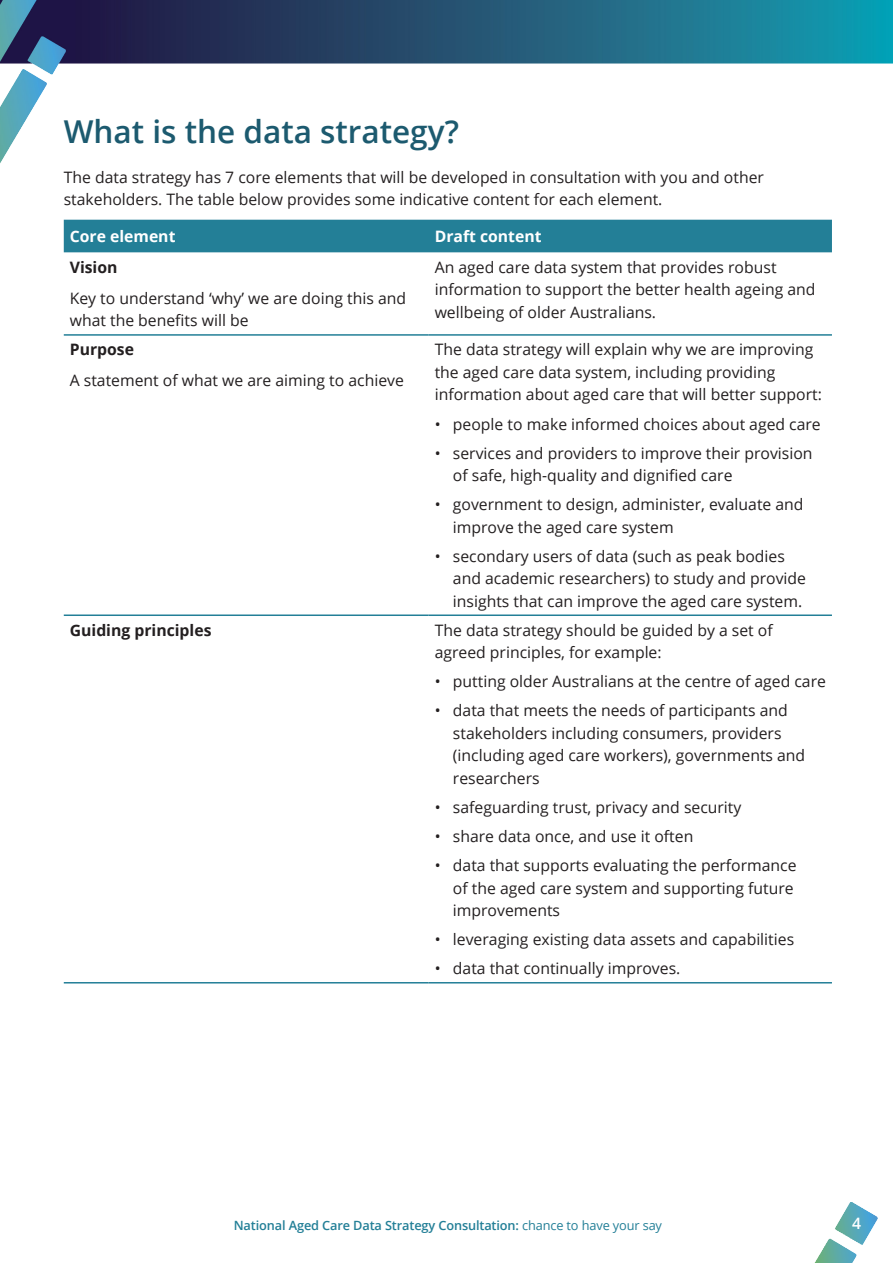
<style>
.page{position:relative;width:893px;height:1263px;background:#fff}
.page>*{position:absolute;margin:0;border:0;box-sizing:border-box;transform-origin:0 0}
.t1{font:600 31.5px "Open Sans";color:#1c5a6f}
.Body_text{font:15.75px/22.5px "Open Sans";color:#231f20}
.Body_text-2{font:700 15.75px "Open Sans";color:#231f20}
.Body_text-3{font:700 15.75px "Open Sans";color:#fff}
.t2{font:600 15.75px "Open Sans";color:#fff}
.t3{font:600 12.75px "Open Sans";letter-spacing:-.01em;color:#237f97}
.s1{font-weight:400}
</style>
<div class="page">
<img style="left:0;top:0;width:893px;height:225px">
<img style="left:814px;top:1202px;width:64px;height:61px">
<div style="left:64px;top:220px;width:768px;height:32px;background:#237f97"></div>
<hr style="left:64px;top:334px;width:365px;height:2px;background:#237f97">
<hr style="left:429px;top:334px;width:403px;height:2px;background:#237f97">
<hr style="left:64px;top:614px;width:365px;height:2px;background:#237f97">
<hr style="left:429px;top:614px;width:403px;height:2px;background:#237f97">
<hr style="left:64px;top:982px;width:365px;height:1px;background:#237f97">
<hr style="left:429px;top:982px;width:403px;height:1px;background:#237f97">
<h1 class="t1" style="left:64px;top:110px;width:397px">What is the data strategy?</h1>
<p class="Body_text" style="left:64px;top:165px;width:702px">The data strategy has 7 core elements that will be developed in consultation with you and other stakeholders. The table below provides some indicative content for each element.</p>
<p class="Body_text-3" style="left:70px;top:225px;width:107px">Core element</p>
<p class="Body_text-3" style="left:435px;top:225px;width:108px">Draft content</p>
<p class="Body_text-2" style="left:70px;top:256px;width:49px">Vision</p>
<p class="Body_text" style="left:70px;top:287px;width:338px">Key to understand ‘why’ we are doing this and what the benefits will be</p>
<p class="Body_text" style="left:435px;top:256px;width:382px">An aged care data system that provides robust information to support the better health ageing and wellbeing of older Australians.</p>
<p class="Body_text-2" style="left:70px;top:339px;width:66px">Purpose</p>
<p class="Body_text" style="left:70px;top:369px;width:336px">A statement of what we are aiming to achieve</p>
<p class="Body_text" style="left:435px;top:338px;width:389px">The data strategy will explain why we are improving the aged care data system, including providing information about aged care that will better support:</p>
<p class="Body_text" style="left:435px;top:412px;width:388px">• people to make informed choices about aged care</p>
<p class="Body_text" style="left:453px;top:441px;width:361px;text-indent:-18px">• services and providers to improve their provision of safe, high-quality and dignified care</p>
<p class="Body_text" style="left:453px;top:493px;width:352px;text-indent:-18px">• government to design, administer, evaluate and improve the aged care system</p>
<p class="Body_text" style="left:453px;top:544px;width:355px;text-indent:-18px">• secondary users of data (such as peak bodies and academic researchers) to study and provide insights that can improve the aged care system.</p>
<p class="Body_text-2" style="left:70px;top:619px;width:143px">Guiding principles</p>
<p class="Body_text" style="left:435px;top:618px;width:340px">The data strategy should be guided by a set of agreed principles, for example:</p>
<p class="Body_text" style="left:435px;top:670px;width:393px">• putting older Australians at the centre of aged care</p>
<p class="Body_text" style="left:453px;top:699px;width:354px;text-indent:-18px">• data that meets the needs of participants and stakeholders including consumers, providers (including aged care workers), governments and researchers</p>
<p class="Body_text" style="left:435px;top:796px;width:308px">• safeguarding trust, privacy and security</p>
<p class="Body_text" style="left:435px;top:825px;width:260px">• share data once, and use it often</p>
<p class="Body_text" style="left:453px;top:854px;width:345px;text-indent:-18px">• data that supports evaluating the performance of the aged care system and supporting future improvements</p>
<p class="Body_text" style="left:435px;top:928px;width:361px">• leveraging existing data assets and capabilities</p>
<p class="Body_text" style="left:435px;top:957px;width:247px">• data that continually improves.</p>
<p class="t3" style="left:234px;top:1216px;width:430px">National Aged Care Data Strategy Consultation: <span class="s1">chance to have your say</span></p>
<p class="t2" style="left:852px;top:1212px;width:10px">4</p>
</div>
